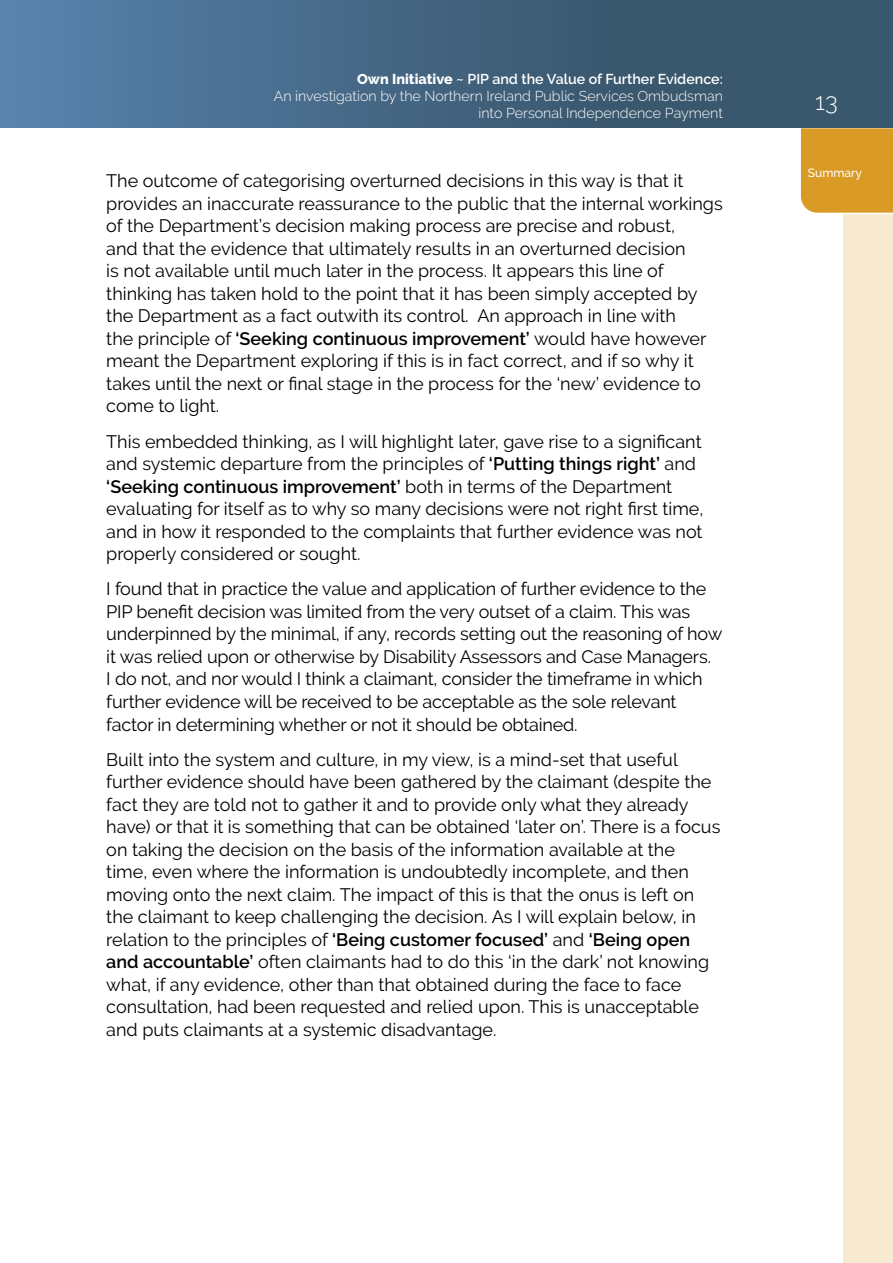
<style>
.page{position:relative;width:893px;height:1263px;background:#fff}
.page>*{position:absolute;margin:0;border:0;box-sizing:border-box;transform-origin:0 0}
.t1{font:300 24px "Raleway";color:#fff}
.body_text{font:18px/22.5px "Raleway";color:#000}
.t2{font:300 14.25px/17.1px "Raleway";color:#fff;text-align:right}
.t3{font:500 12px "Raleway";color:#fff}
.s1{font-weight:800}
.s2{font-weight:600}
</style>
<div class="page">
<div style="left:843px;top:130px;width:50px;height:1133px;background:#f8ead0"></div>
<div style="left:801px;top:128px;width:92px;height:86px;background:#da9a26"></div>
<div style="left:0;top:0;width:893px;height:128px;background:linear-gradient(to right,#567fa7,#324d5f)"></div>
<hr style="left:0;top:0;width:1px;height:128px;background:#5a85af">
<p class="t2" style="left:274px;top:70px;width:451px"><span class="s1">Own Initiative</span> <span class="s2">~ PIP and the Value of Further Evidence:<br></span>An investigation by the Northern Ireland Public Services Ombudsman into Personal Independence Payment</p>
<p class="body_text" style="left:106px;top:170px;width:618px">The outcome of categorising overturned decisions in this way is that it provides an inaccurate reassurance to the public that the internal workings of the Department’s decision making process are precise and robust,<br>and that the evidence that ultimately results in an overturned decision<br>is not available until much later in the process. It appears this line of thinking has taken hold to the point that it has been simply accepted by the Department as a fact outwith its control. An approach in line with<br>the principle of <span class="s2">‘Seeking continuous improvement’</span> would have however meant the Department exploring if this is in fact correct, and if so why it takes until the next or final stage in the process for the ‘new’ evidence to come to light.</p>
<p class="body_text" style="left:106px;top:430px;width:599px">This embedded thinking, as I will highlight later, gave rise to a significant and systemic departure from the principles of <span class="s2">‘Putting things right’</span> and <span class="s2">‘Seeking continuous improvement’</span> both in terms of the Department evaluating for itself as to why so many decisions were not right first time, and in how it responded to the complaints that further evidence was not properly considered or sought.</p>
<p class="body_text" style="left:106px;top:578px;width:617px">I found that in practice the value and application of further evidence to the PIP benefit decision was limited from the very outset of a claim. This was underpinned by the minimal, if any, records setting out the reasoning of how it was relied upon or otherwise by Disability Assessors and Case Managers.<br>I do not, and nor would I think a claimant, consider the timeframe in which further evidence will be received to be acceptable as the sole relevant factor in determining whether or not it should be obtained.</p>
<p class="body_text" style="left:106px;top:748px;width:616px">Built into the system and culture, in my view, is a mind-set that useful further evidence should have been gathered by the claimant (despite the fact they are told not to gather it and to provide only what they already have) or that it is something that can be obtained ‘later on’. There is a focus on taking the decision on the basis of the information available at the time, even where the information is undoubtedly incomplete, and then moving onto the next claim. The impact of this is that the onus is left on the claimant to keep challenging the decision. As I will explain below, in relation to the principles of <span class="s2">‘Being customer focused’</span> and <span class="s2">‘Being open and accountable’</span> often claimants had to do this ‘in the dark’ not knowing what, if any evidence, other than that obtained during the face to face consultation, had been requested and relied upon. This is unacceptable and puts claimants at a systemic disadvantage.</p>
<h1 class="t1" style="left:815px;top:87px;width:24px">13</h1>
<p class="t3" style="left:808px;top:166px;width:56px">Summary</p>
</div>
